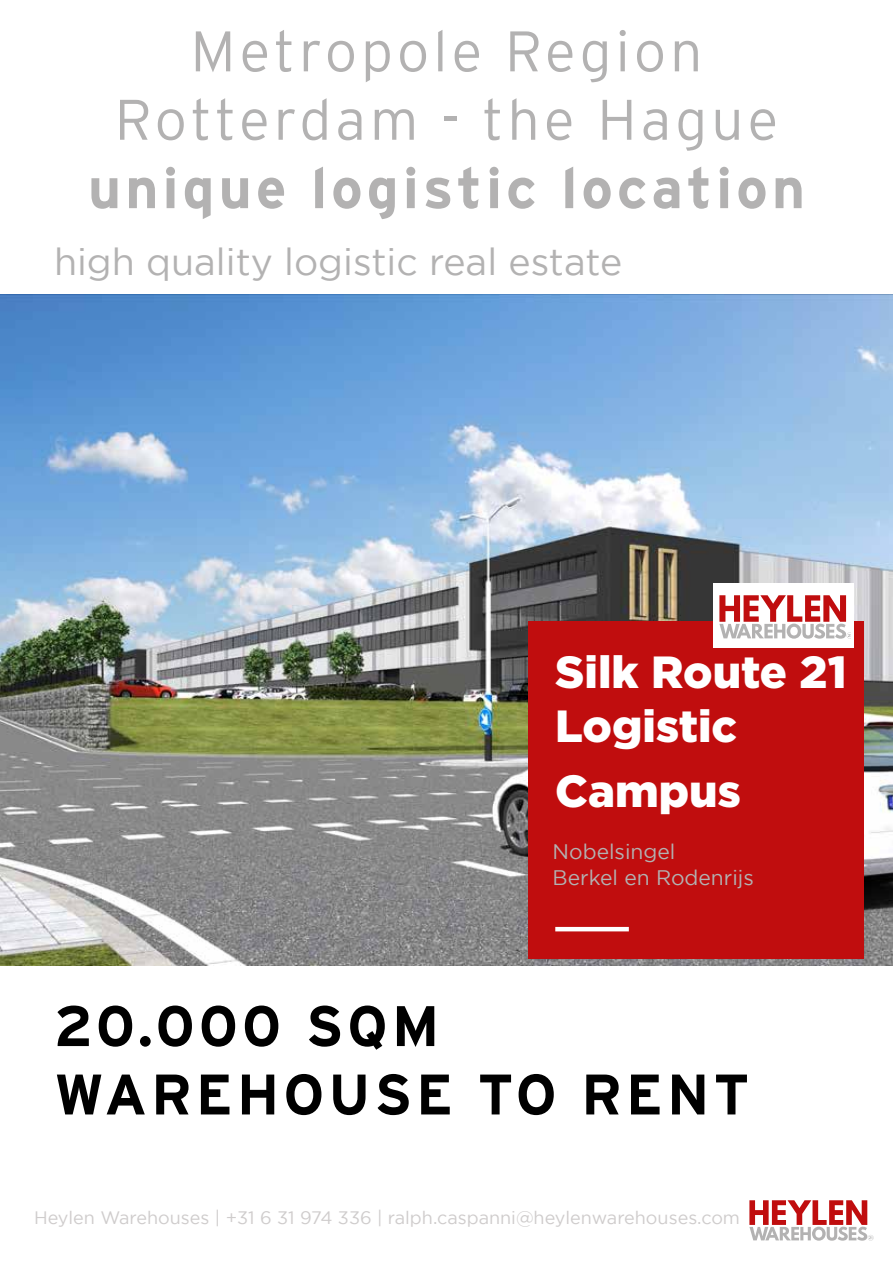
<style>
.page{position:relative;width:893px;height:1263px;background:#fff}
.page>*{position:absolute;margin:0;border:0;box-sizing:border-box;transform-origin:0 0}
.t1{font:300 57px/68.4px "Interstate";letter-spacing:.07em;color:#b3b2b2;text-align:center}
.t2{font:700 57px/68.4px "Interstate";letter-spacing:.07em;color:#000}
.t3{font:700 57px "Interstate";letter-spacing:.07em;color:#b3b2b2}
.t4{font:900 45px/54px "Gotham";color:#fff}
.t5{font:37.5px "Gotham";color:#b3b2b2}
.t6{font:21px/25.2px "Gotham";color:#b3b2b2}
.t7{font:18px "Gotham";color:#cfcccc}
</style>
<div class="page">
<svg style="left:749px;top:1200px;width:124px;height:41px"></svg>
<img style="left:0;top:294px;width:893px;height:671px">
<div style="left:528px;top:621px;width:336px;height:338px;background:#c00d0e"></div>
<hr style="left:555px;top:927px;width:74px;height:4px;background:#fff">
<div style="left:713px;top:584px;width:141px;height:64px;background:#fff"></div>
<svg style="left:719px;top:595px;width:132px;height:44px"></svg>
<h1 class="t1" style="left:115px;top:17px;width:665px">Metropole Region<br>Rotterdam - the Hague</h1>
<h1 class="t3" style="left:88px;top:153px;width:719px">unique logistic location</h1>
<h3 class="t5" style="left:54px;top:241px;width:570px">high quality logistic real estate</h3>
<h2 class="t4" style="left:555px;top:644px;width:293px">Silk Route 21<br>Logistic</h2>
<h2 class="t4" style="left:555px;top:762px;width:187px">Campus</h2>
<p class="t6" style="left:553px;top:839px;width:203px">Nobelsingel<br>Berkel en Rodenrijs</p>
<h1 class="t2" style="left:54px;top:991px;width:697px">20.000 SQM<br>WAREHOUSE TO RENT</h1>
<p class="t7" style="left:34px;top:1208px;width:708px">Heylen Warehouses | +31 6 31 974 336 | ralph.caspanni@heylenwarehouses.com</p>
</div>
